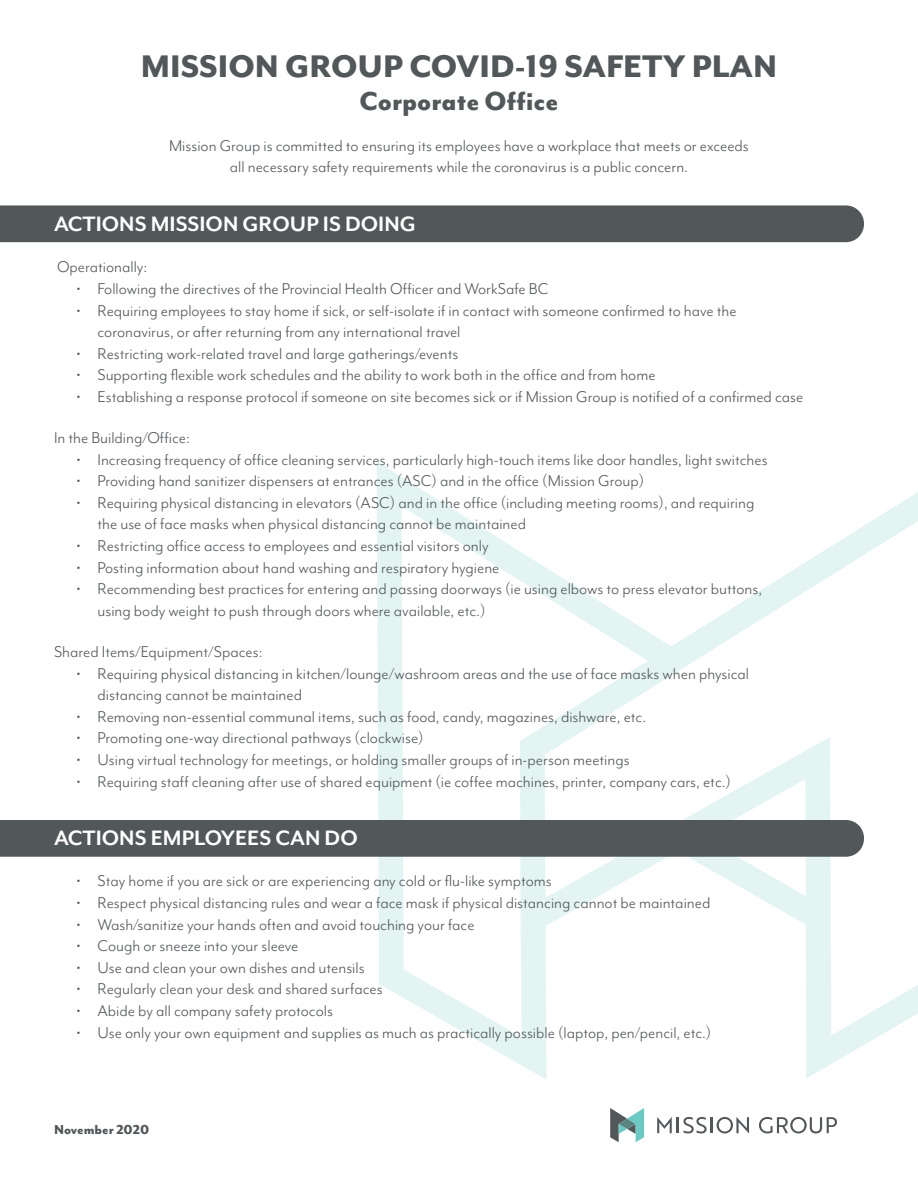
<style>
.page{position:relative;width:918px;height:1188px;background:#fff}
.page>*{position:absolute;margin:0;border:0;box-sizing:border-box;transform-origin:0 0}
.t1{font:800 36px "Mr Eaves Mod OT";color:#525759}
.t2{font:800 30px "Mr Eaves Mod OT";color:#525759}
.t3{font:700 24px "Mr Eaves Mod OT";color:#fff}
.t4{font:18px/21.6px "Mr Eaves Mod OT";color:#525759}
.t5{font:800 15px "Mr Eaves Mod OT";color:#525759}
</style>
<div class="page">
<svg style="left:657px;top:1117px;width:92px;height:16px"></svg>
<svg style="left:759px;top:1117px;width:78px;height:16px"></svg>
<svg style="left:610px;top:1108px;width:34px;height:34px"></svg>
<svg style="left:377px;top:462px;width:541px;height:617px"></svg>
<div style="left:0;top:205px;width:864px;height:37px;background:#525759"></div>
<div style="left:0;top:820px;width:864px;height:37px;background:#525759"></div>
<h1 class="t1" style="left:141px;top:46px;width:638px">MISSION GROUP COVID-19 SAFETY PLAN</h1>
<h2 class="t2" style="left:360px;top:85px;width:200px">Corporate Office</h2>
<p class="t4" style="left:169px;top:135px;width:581px;text-align:center">Mission Group is committed to ensuring its employees have a workplace that meets or exceeds all necessary safety requirements while the coronavirus is a public concern.</p>
<h3 class="t3" style="left:54px;top:211px;width:363px">ACTIONS MISSION GROUP IS DOING</h3>
<p class="t4" style="left:57px;top:256px;width:92px">Operationally:</p>
<p class="t4" style="left:76px;top:278px;width:473px">• Following the directives of the Provincial Health Officer and WorkSafe BC</p>
<p class="t4" style="left:98px;top:300px;width:641px;text-indent:-21px">• Requiring employees to stay home if sick, or self-isolate if in contact with someone confirmed to have the coronavirus, or after returning from any international travel</p>
<p class="t4" style="left:76px;top:343px;width:383px">• Restricting work-related travel and large gatherings/events</p>
<p class="t4" style="left:76px;top:364px;width:581px">• Supporting flexible work schedules and the ability to work both in the office and from home</p>
<p class="t4" style="left:76px;top:386px;width:728px">• Establishing a response protocol if someone on site becomes sick or if Mission Group is notified of a confirmed case</p>
<p class="t4" style="left:54px;top:427px;width:137px">In the Building/Office:</p>
<p class="t4" style="left:76px;top:449px;width:693px">• Increasing frequency of office cleaning services, particularly high-touch items like door handles, light switches</p>
<p class="t4" style="left:76px;top:470px;width:569px">• Providing hand sanitizer dispensers at entrances (ASC) and in the office (Mission Group)</p>
<p class="t4" style="left:98px;top:492px;width:658px;text-indent:-21px">• Requiring physical distancing in elevators (ASC) and in the office (including meeting rooms), and requiring the use of face masks when physical distancing cannot be maintained</p>
<p class="t4" style="left:76px;top:535px;width:414px">• Restricting office access to employees and essential visitors only</p>
<p class="t4" style="left:76px;top:557px;width:425px">• Posting information about hand washing and respiratory hygiene</p>
<p class="t4" style="left:98px;top:578px;width:666px;text-indent:-21px">• Recommending best practices for entering and passing doorways (ie using elbows to press elevator buttons, using body weight to push through doors where available, etc.)</p>
<p class="t4" style="left:54px;top:641px;width:210px">Shared Items/Equipment/Spaces:</p>
<p class="t4" style="left:98px;top:663px;width:653px;text-indent:-21px">• Requiring physical distancing in kitchen/lounge/washroom areas and the use of face masks when physical distancing cannot be maintained</p>
<p class="t4" style="left:76px;top:706px;width:571px">• Removing non-essential communal items, such as food, candy, magazines, dishware, etc.</p>
<p class="t4" style="left:76px;top:727px;width:349px">• Promoting one-way directional pathways (clockwise)</p>
<p class="t4" style="left:76px;top:749px;width:555px">• Using virtual technology for meetings, or holding smaller groups of in-person meetings</p>
<p class="t4" style="left:76px;top:771px;width:656px">• Requiring staff cleaning after use of shared equipment (ie coffee machines, printer, company cars, etc.)</p>
<h3 class="t3" style="left:54px;top:825px;width:305px">ACTIONS EMPLOYEES CAN DO</h3>
<p class="t4" style="left:76px;top:871px;width:477px">• Stay home if you are sick or are experiencing any cold or flu-like symptoms</p>
<p class="t4" style="left:76px;top:892px;width:635px">• Respect physical distancing rules and wear a face mask if physical distancing cannot be maintained</p>
<p class="t4" style="left:76px;top:914px;width:400px">• Wash/sanitize your hands often and avoid touching your face</p>
<p class="t4" style="left:76px;top:935px;width:224px">• Cough or sneeze into your sleeve</p>
<p class="t4" style="left:76px;top:957px;width:290px">• Use and clean your own dishes and utensils</p>
<p class="t4" style="left:76px;top:979px;width:308px">• Regularly clean your desk and shared surfaces</p>
<p class="t4" style="left:76px;top:1000px;width:258px">• Abide by all company safety protocols</p>
<p class="t4" style="left:76px;top:1022px;width:636px">• Use only your own equipment and supplies as much as practically possible (laptop, pen/pencil, etc.)</p>
<p class="t5" style="left:54px;top:1122px;width:97px">November 2020</p>
</div>
